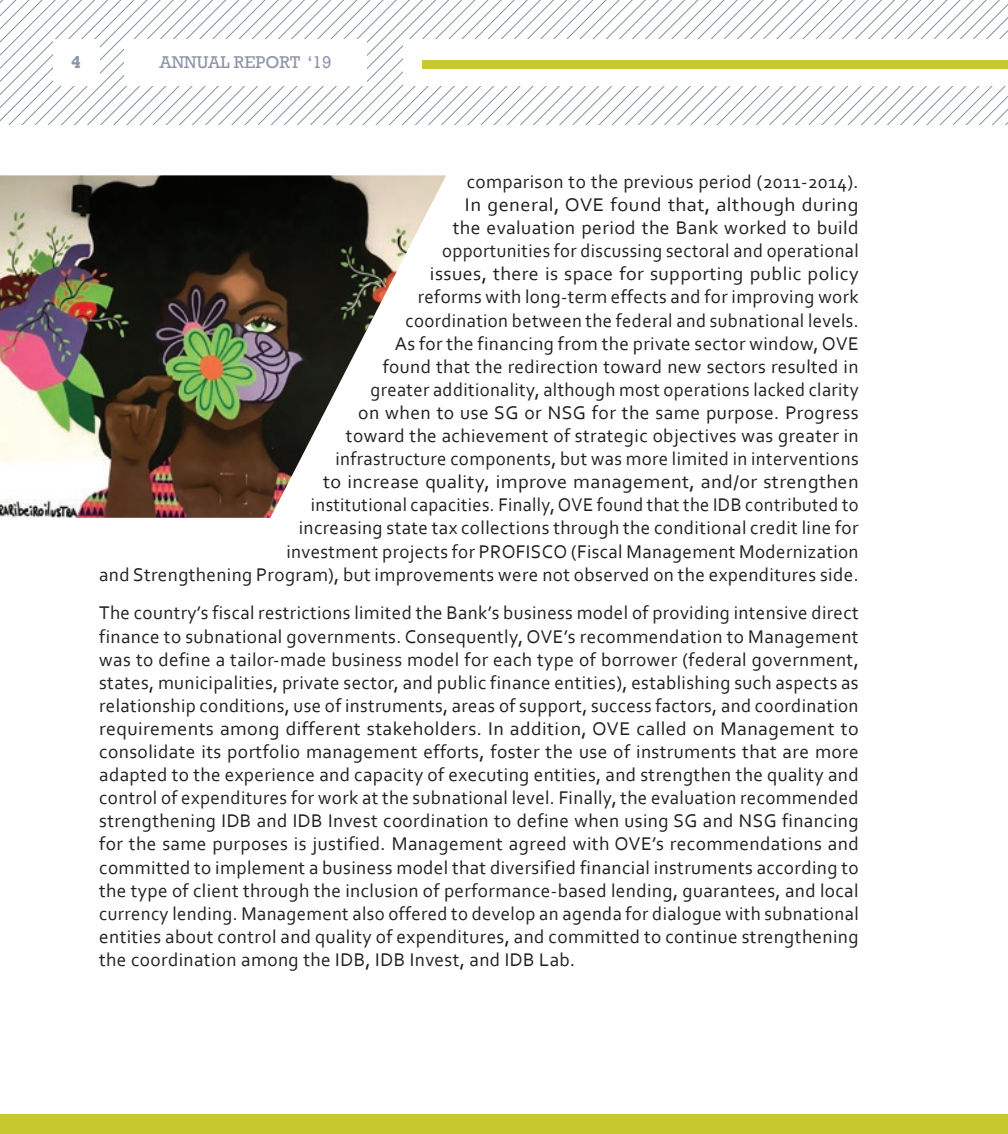
<style>
.page{position:relative;width:1008px;height:1134px;background:#fff}
.page>*{position:absolute;margin:0;border:0;box-sizing:border-box;transform-origin:0 0}
.t1{font:19.25px/23.1px "Corbel";letter-spacing:.02em;color:#231f20;text-align:right}
.t2{font:17.5px "Rockwell";color:#8e95a9}
.t3{font:700 17.5px "Rockwell";color:#8e95a9}
</style>
<div class="page">
<svg style="left:0;top:0;width:1008px;height:124px"></svg>
<div style="left:53px;top:39px;width:46px;height:46px;background:#fff"></div>
<div style="left:124px;top:39px;width:243px;height:46px;background:#fff"></div>
<div style="left:403px;top:39px;width:605px;height:46px;background:#fff"></div>
<div style="left:422px;top:60px;width:586px;height:8px;background:#c7c72e"></div>
<div style="left:0;top:1115px;width:1008px;height:19px;background:#c7c72e"></div>
<img style="left:0;top:175px;width:446px;height:343px">
<p class="t3" style="left:71px;top:52px;width:11px">4</p>
<p class="t2" style="left:159px;top:52px;width:174px">ANNUAL REPORT ‘19</p>
<p class="t1" style="left:99px;top:170px;width:761px">comparison to the previous period (2011-2014).<br>In general, OVE found that, although during<br>the evaluation period the Bank worked to build<br>opportunities for discussing sectoral and operational<br>issues, there is space for supporting public policy<br>reforms with long-term effects and for improving work<br>coordination between the federal and subnational levels.<br>As for the financing from the private sector window, OVE<br>found that the redirection toward new sectors resulted in<br>greater additionality, although most operations lacked clarity<br>on when to use SG or NSG for the same purpose. Progress<br>toward the achievement of strategic objectives was greater in<br>infrastructure components, but was more limited in interventions<br>to increase quality, improve management, and/or strengthen<br>institutional capacities. Finally, OVE found that the IDB contributed to<br>increasing state tax collections through the conditional credit line for<br>investment projects for PROFISCO (Fiscal Management Modernization<br>and Strengthening Program), but improvements were not observed on the expenditures side.</p>
<p class="t1" style="left:99px;top:601px;width:761px;text-align:justify">The country’s fiscal restrictions limited the Bank’s business model of providing intensive direct finance to subnational governments. Consequently, OVE’s recommendation to Management was to define a tailor-made business model for each type of borrower (federal government, states, municipalities, private sector, and public finance entities), establishing such aspects as relationship conditions, use of instruments, areas of support, success factors, and coordination requirements among different stakeholders. In addition, OVE called on Management to consolidate its portfolio management efforts, foster the use of instruments that are more adapted to the experience and capacity of executing entities, and strengthen the quality and control of expenditures for work at the subnational level. Finally, the evaluation recommended strengthening IDB and IDB Invest coordination to define when using SG and NSG financing for the same purposes is justified. Management agreed with OVE’s recommendations and committed to implement a business model that diversified financial instruments according to the type of client through the inclusion of performance-based lending, guarantees, and local currency lending. Management also offered to develop an agenda for dialogue with subnational entities about control and quality of expenditures, and committed to continue strengthening the coordination among the IDB, IDB Invest, and IDB Lab.</p>
</div>
